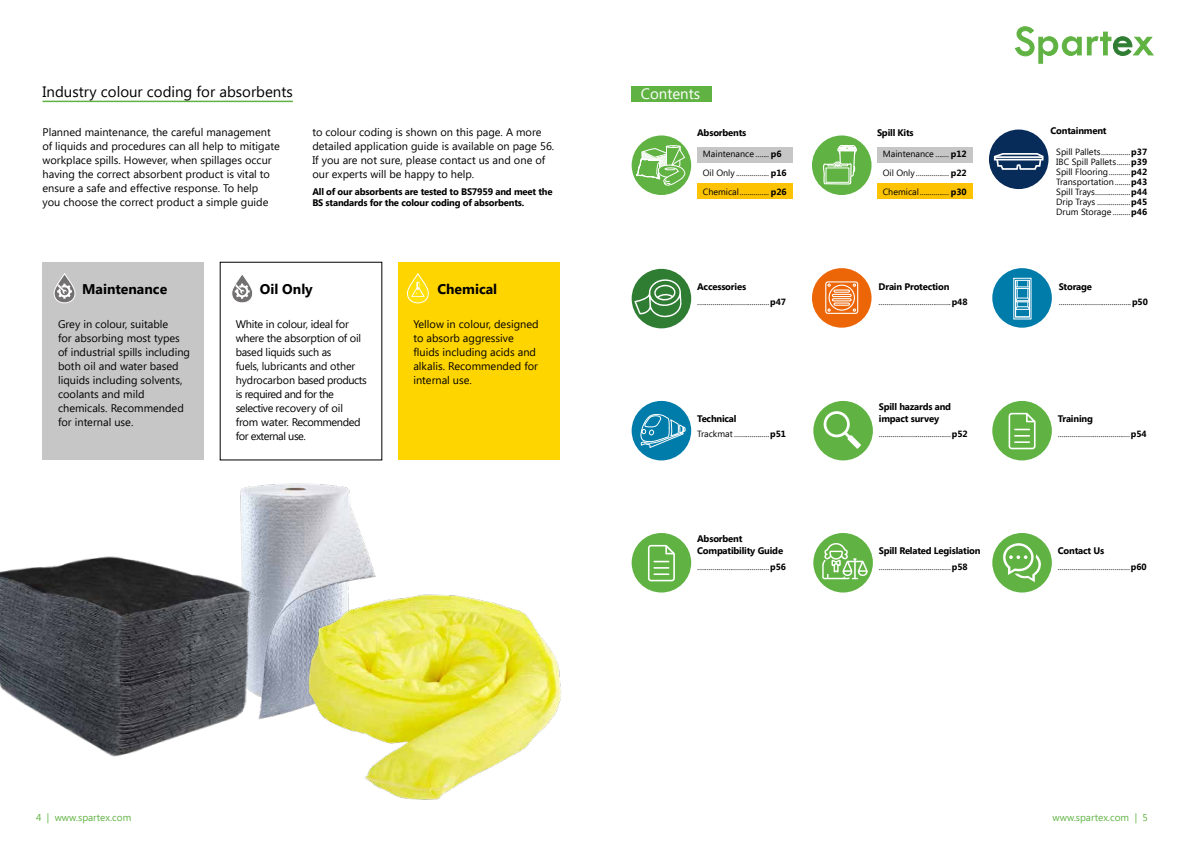
<style>
.page{position:relative;width:1191px;height:842px;background:#fff}
.page>*{position:absolute;margin:0;border:0;box-sizing:border-box;transform-origin:0 0}
.t1{font:15px "Segoe UI";color:#000}
.t2{font:15px "Segoe UI";color:#fff}
.t3{font:700 14px "Segoe UI";color:#000}
.t4{font:11px/14px "Segoe UI";color:#000}
.t5{font:11px/14px "Segoe UI";letter-spacing:-.02em;color:#000}
.t6{font:10px "Segoe UI";color:#60b343}
.t7{font:700 9.5px/11.4px "Segoe UI";letter-spacing:-.02em;color:#000}
.t8{font:9px/10px "Segoe UI";color:#000;text-align:justify}
.s1{font-weight:700}
</style>
<div class="page">
<img style="left:240px;top:483px;width:134px;height:234px">
<div style="left:398px;top:262px;width:161px;height:198px;background:#ffd500"></div>
<div style="left:631px;top:86px;width:80px;height:16px;background:#60b343"></div>
<svg style="left:1015px;top:26px;width:139px;height:38px"></svg>
<hr style="left:43px;top:101px;width:250px;height:1px;background:#60b343">
<div style="left:43px;top:262px;width:161px;height:198px;background:#c6c6c6"></div>
<svg style="left:53px;top:274px;width:23px;height:30px"></svg>
<svg style="left:232px;top:275px;width:21px;height:28px"></svg>
<svg style="left:407px;top:274px;width:22px;height:30px"></svg>
<div style="left:697px;top:147px;width:96px;height:15px;background:#c6c6c6"></div>
<div style="left:877px;top:147px;width:96px;height:15px;background:#c6c6c6"></div>
<div style="left:697px;top:183px;width:96px;height:16px;background:#fdc300"></div>
<div style="left:877px;top:183px;width:96px;height:16px;background:#fdc300"></div>
<div style="left:631px;top:135px;width:60px;height:60px;background:#60b343;border-radius:50%"></div>
<div style="left:666px;top:145px;width:14px;height:3px;border:1px solid #fff;border-radius:50%"></div>
<div style="left:812px;top:135px;width:59px;height:60px;background:#60b343;border-radius:50%"></div>
<svg style="left:822px;top:145px;width:35px;height:50px"></svg>
<div style="left:825px;top:168px;width:24px;height:15px;border:1px solid #fff"></div>
<div style="left:989px;top:130px;width:59px;height:59px;background:#082c5a;border-radius:50%"></div>
<svg style="left:993px;top:153px;width:51px;height:17px"></svg>
<div style="left:631px;top:269px;width:60px;height:59px;background:#2f7c33;border-radius:50%"></div>
<div style="left:812px;top:268px;width:59px;height:60px;background:#ec6608;border-radius:50%"></div>
<div style="left:992px;top:268px;width:59px;height:60px;background:#007cab;border-radius:50%"></div>
<svg style="left:825px;top:281px;width:33px;height:33px"></svg>
<svg style="left:1013px;top:277px;width:18px;height:43px"></svg>
<div style="left:631px;top:401px;width:60px;height:59px;background:#007cab;border-radius:50%"></div>
<div style="left:813px;top:401px;width:60px;height:59px;background:#60b343;border-radius:50%"></div>
<svg style="left:823px;top:411px;width:38px;height:38px"></svg>
<div style="left:992px;top:401px;width:59px;height:59px;background:#60b343;border-radius:50%"></div>
<svg style="left:1008px;top:413px;width:27px;height:36px"></svg>
<div style="left:631px;top:533px;width:60px;height:59px;background:#60b343;border-radius:50%"></div>
<svg style="left:634px;top:146px;width:52px;height:447px"></svg>
<div style="left:992px;top:533px;width:59px;height:59px;background:#60b343;border-radius:50%"></div>
<svg style="left:1003px;top:543px;width:38px;height:39px"></svg>
<div style="left:813px;top:533px;width:60px;height:59px;background:#60b343;border-radius:50%"></div>
<svg style="left:822px;top:543px;width:45px;height:36px"></svg>
<img style="left:0;top:535px;width:271px;height:222px">
<img style="left:289px;top:570px;width:272px;height:230px">
<h1 class="t1" style="left:43px;top:83px;width:252px">Industry colour coding for absorbents</h1>
<h1 class="t2" style="left:641px;top:85px;width:61px">Contents</h1>
<p class="t4" style="left:43px;top:125px;width:239px">Planned maintenance, the careful management of liquids and procedures can all help to mitigate workplace spills. However, when spillages occur having the correct absorbent product is vital to ensure a safe and effective response. To help<br>you choose the correct product a simple guide</p>
<p class="t4" style="left:312px;top:125px;width:243px">to colour coding is shown on this page. A more detailed application guide is available on page 56.<br>If you are not sure, please contact us and one of our experts will be happy to help.</p>
<p class="t7" style="left:312px;top:186px;width:242px;line-height:10.5px">All of our absorbents are tested to BS7959 and meet the<br>BS standards for the colour coding of absorbents.</p>
<p class="t7" style="left:697px;top:127px;width:51px">Absorbents</p>
<p class="t7" style="left:877px;top:127px;width:38px">Spill Kits</p>
<p class="t8" style="left:703px;top:144px;width:85px;line-height:19px;text-align:left">Maintenance ....... <span class="s1">p6<br></span>Oil Only ................. <span class="s1">p16<br></span>Chemical............... <span class="s1">p26</span></p>
<p class="t8" style="left:882px;top:144px;width:85px;line-height:19px">Maintenance ....... <span class="s1">p12<br></span>Oil Only ................. <span class="s1">p22<br></span>Chemical............... <span class="s1">p30</span></p>
<p class="t7" style="left:1050px;top:125px;width:58px">Containment</p>
<p class="t8" style="left:1056px;top:146px;width:92px">Spill Pallets...............<span class="s1">p37<br></span>IBC Spill Pallets.......<span class="s1">p39<br></span>Spill Flooring...........<span class="s1">p42<br></span>Transportation........<span class="s1">p43<br></span>Spill Trays..................<span class="s1">p44<br></span>Drip Trays .................<span class="s1">p45<br></span>Drum Storage .........<span class="s1">p46</span></p>
<h2 class="t3" style="left:82px;top:279px;width:87px">Maintenance</h2>
<h2 class="t3" style="left:260px;top:279px;width:55px">Oil Only</h2>
<h2 class="t3" style="left:437px;top:279px;width:61px">Chemical</h2>
<p class="t4" style="left:58px;top:317px;width:133px">Grey in colour, suitable<br>for absorbing most types of industrial spills including both oil and water based liquids including solvents, coolants and mild chemicals. Recommended for internal use.</p>
<p class="t5" style="left:236px;top:317px;width:133px">White in colour, ideal for where the absorption of oil based liquids such as<br>fuels, lubricants and other hydrocarbon based products is required and for the selective recovery of oil from water. Recommended for external use.</p>
<p class="t4" style="left:413px;top:317px;width:127px">Yellow in colour, designed to absorb aggressive fluids including acids and alkalis. Recommended for internal use.</p>
<p class="t7" style="left:697px;top:280px;width:51px">Accessories</p>
<p class="t8" style="left:697px;top:297px;width:90px">.....................................<span class="s1">p47</span></p>
<p class="t7" style="left:878px;top:280px;width:72px">Drain Protection</p>
<p class="t7" style="left:1059px;top:280px;width:35px">Storage</p>
<p class="t8" style="left:878px;top:297px;width:90px">.....................................<span class="s1">p48</span></p>
<p class="t8" style="left:1059px;top:297px;width:90px">.....................................<span class="s1">p50</span></p>
<p class="t7" style="left:697px;top:412px;width:41px">Technical</p>
<p class="t7" style="left:879px;top:401px;width:74px">Spill hazards and impact survey</p>
<p class="t8" style="left:697px;top:429px;width:90px">Trackmat ..................<span class="s1">p51</span></p>
<p class="t8" style="left:879px;top:429px;width:90px">.....................................<span class="s1">p52</span></p>
<p class="t7" style="left:697px;top:533px;width:87px">Absorbent<br>Compatibility Guide</p>
<p class="t7" style="left:879px;top:544px;width:103px">Spill Related Legislation</p>
<p class="t8" style="left:697px;top:561px;width:90px">.....................................<span class="s1">p56</span></p>
<p class="t8" style="left:879px;top:561px;width:90px">.....................................<span class="s1">p58</span></p>
<p class="t7" style="left:1057px;top:412px;width:37px">Training</p>
<p class="t8" style="left:1057px;top:429px;width:90px">.....................................<span class="s1">p54</span></p>
<p class="t7" style="left:1057px;top:544px;width:48px">Contact Us</p>
<p class="t8" style="left:1057px;top:561px;width:90px">.....................................<span class="s1">p60</span></p>
<p class="t6" style="left:36px;top:812px;width:97px">4 | www.spartex.com</p>
<p class="t6" style="left:1052px;top:812px;width:97px">www.spartex.com | 5</p>
</div>
